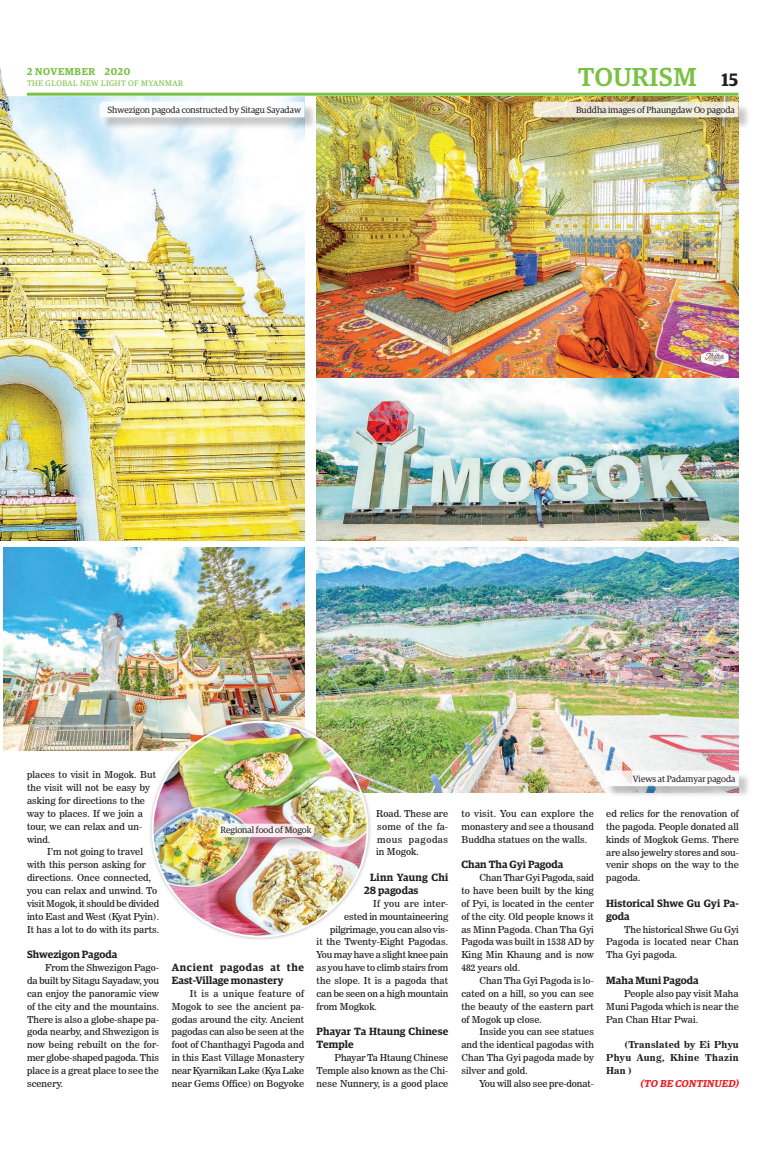
<style>
.page{position:relative;width:773px;height:1152px;background:#fff}
.page>*{position:absolute;margin:0;border:0;box-sizing:border-box;transform-origin:0 0}
.t1{font:500 26px "Guardian Egyp";letter-spacing:.02em;color:#79c142}
.t2{font:600 18px "Guardian Egyp";color:#231f20}
.t3{font:600 10.5px/12.9px "Guardian Egyp";letter-spacing:.005em;color:#231f20}
.t4{font:italic 600 10px "Guardian Egyp";color:#ee1d23}
.t5{font:600 10px "Guardian Egyp";letter-spacing:.06em;color:#79c142}
.t6{font:9.5px/12.9px "News 706 BT Roman C";letter-spacing:.005em;color:#231f20;text-align:justify}
.t7{font:9.5px/12.9px "News 706 BT Bold C";letter-spacing:.02em;color:#231f20;text-align:justify}
.t8{font:9.5px "News 706 BT Roman C";letter-spacing:-.015em;color:#231f20}
.t9{font:9.5px "News 706 BT Roman C";letter-spacing:.025em;color:#231f20}
.t10{font:9px "Guardian Egyp";color:#231f20}
.t11{font:8px "Guardian Egyp";letter-spacing:.06em;color:#79c142}
</style>
<div class="page">
<hr style="left:27px;top:93px;width:711px;height:3px;background:#79c142">
<img style="left:0;top:67px;width:304px;height:474px">
<img style="left:317px;top:378px;width:421px;height:163px">
<img style="left:3px;top:547px;width:301px;height:203px">
<img style="left:317px;top:547px;width:421px;height:245px">
<img style="left:317px;top:97px;width:421px;height:281px">
<div style="left:148px;top:717px;width:224px;height:224px;background:#231f20;opacity:.3"></div>
<img style="left:153px;top:722px;width:214px;height:215px;border-radius:107px">
<div style="left:101px;top:103px;width:216px;height:27px;background:#231f20;opacity:.3"></div>
<svg style="left:99px;top:102px;width:205px;height:15px"></svg>
<div style="left:535px;top:103px;width:216px;height:27px;background:#231f20;opacity:.3"></div>
<svg style="left:533px;top:102px;width:205px;height:15px;background:#eeeada"></svg>
<div style="left:606px;top:772px;width:145px;height:27px;background:#231f20;opacity:.3"></div>
<svg style="left:604px;top:771px;width:134px;height:15px"></svg>
<div style="left:219px;top:825px;width:108px;height:24px;background:#231f20;opacity:.3"></div>
<svg style="left:218px;top:824px;width:96px;height:13px"></svg>
<p class="t5" style="left:27px;top:64px;width:105px">2 NOVEMBER 2020</p>
<p class="t11" style="left:27px;top:78px;width:158px">THE GLOBAL NEW LIGHT OF MYANMAR</p>
<h1 class="t1" style="left:578px;top:59px;width:120px">TOURISM</h1>
<h2 class="t2" style="left:721px;top:67px;width:18px">15</h2>
<p class="t10" style="left:108px;top:104px;width:195px">Shwezigon pagoda constructed by Sitagu Sayadaw</p>
<p class="t10" style="left:576px;top:104px;width:160px">Buddha images of Phaungdaw Oo pagoda</p>
<p class="t6" style="left:27px;top:768px;width:130px;text-align:left">places to visit in Mogok. But the visit will not be easy by asking for directions to the way to places. If we join a tour, we can relax and un&shy;wind.</p>
<p class="t6" style="left:27px;top:846px;width:134px;text-align:left;text-indent:20px">I’m not going to travel with this person asking for directions. Once connected, you can relax and unwind. To visit Mogok, it should be divided into East and West (Kyat Pyin).<br>It has a lot to do with its parts.</p>
<p class="t3" style="left:27px;top:947px;width:92px">Shwezigon Pagoda</p>
<p class="t6" style="left:27px;top:961px;width:134px;text-indent:18px">From the Shwezigon Pago&shy;da built by Sitagu Sayadaw, you can enjoy the panoramic view of the city and the mountains.<br>There is also a globe-shape pa&shy;goda nearby, and Shwezigon is now being rebuilt on the for&shy;mer globe-shaped pagoda. This place is a great place to see the scenery.</p>
<p class="t3" style="left:172px;top:960px;width:134px">Ancient pagodas at the<br>East-Village monastery</p>
<p class="t6" style="left:376px;top:807px;width:74px">Road. These are some of the fa&shy;mous pagodas in Mogok.</p>
<p class="t3" style="left:364px;top:870px;width:86px;text-indent:6px">Linn Yaung Chi<br>28 pagodas</p>
<p class="t9" style="left:373px;top:898px;width:77px">If you are inter-</p>
<p class="t6" style="left:344px;top:910px;width:106px">ested in mountaineering</p>
<p class="t6" style="left:330px;top:923px;width:119px">pilgrimage, you can also vis-</p>
<p class="t6" style="left:316px;top:936px;width:133px">it the Twenty-Eight Pagodas.</p>
<p class="t8" style="left:316px;top:949px;width:133px">You may have a slight knee pain</p>
<p class="t6" style="left:316px;top:961px;width:133px">as you have to climb stairs from</p>
<p class="t6" style="left:316px;top:974px;width:133px">the slope. It is a pagoda that</p>
<p class="t6" style="left:316px;top:987px;width:133px">can be seen on a high mountain</p>
<p class="t6" style="left:316px;top:1000px;width:62px">from Mogkok.</p>
<p class="t3" style="left:316px;top:1024px;width:133px">Phayar Ta Htaung Chinese<br>Temple</p>
<p class="t6" style="left:316px;top:1051px;width:133px;text-indent:18px">Phayar Ta Htaung Chinese Temple also known as the Chi&shy;nese Nunnery, is a good place</p>
<p class="t10" style="left:220px;top:824px;width:93px">Regional food of Mogok</p>
<p class="t6" style="left:172px;top:987px;width:134px;text-indent:18px">It is a unique feature of Mogok to see the ancient pa&shy;godas around the city. Ancient pagodas can also be seen at the foot of Chanthagyi Pagoda and in this East Village Monastery near Kyarnikan Lake (Kya Lake near Gems Office) on Bogyoke</p>
<p class="t6" style="left:461px;top:807px;width:134px">to visit. You can explore the monastery and see a thousand Buddha statues on the walls.</p>
<p class="t3" style="left:461px;top:857px;width:103px">Chan Tha Gyi Pagoda</p>
<p class="t6" style="left:461px;top:871px;width:134px;text-indent:18px">Chan Thar Gyi Pagoda, said to have been built by the king of Pyi, is located in the center of the city. Old people knows it as Minn Pagoda. Chan Tha Gyi Pagoda was built in 1538 AD by King Min Khaung and is now 482 years old.</p>
<p class="t6" style="left:461px;top:974px;width:134px;text-indent:18px">Chan Tha Gyi Pagoda is lo&shy;cated on a hill, so you can see the beauty of the eastern part of Mogok up close.</p>
<p class="t6" style="left:461px;top:1026px;width:134px;text-indent:18px">Inside you can see statues and the identical pagodas with Chan Tha Gyi pagoda made by silver and gold.</p>
<p class="t6" style="left:479px;top:1077px;width:116px">You will also see pre-donat-</p>
<p class="t10" style="left:632px;top:773px;width:104px">Views at Padamyar pagoda</p>
<p class="t6" style="left:606px;top:807px;width:134px">ed relics for the renovation of the pagoda. People donated all kinds of Mogkok Gems. There are also jewelry stores and sou&shy;venir shops on the way to the pagoda.</p>
<p class="t3" style="left:606px;top:896px;width:134px">Historical Shwe Gu Gyi Pa&shy;goda</p>
<p class="t6" style="left:606px;top:923px;width:134px;text-indent:18px">The historical Shwe Gu Gyi Pagoda is located near Chan Tha Gyi pagoda.</p>
<p class="t3" style="left:606px;top:973px;width:94px">Maha Muni Pagoda</p>
<p class="t6" style="left:606px;top:987px;width:134px;text-indent:18px">People also pay visit Maha Muni Pagoda which is near the Pan Chan Htar Pwai.</p>
<p class="t7" style="left:606px;top:1038px;width:134px;text-indent:18px">(Translated by Ei Phyu Phyu Aung, Khine Thazin Han )</p>
<p class="t4" style="left:640px;top:1076px;width:102px">(TO BE CONTINUED)</p>
</div>
